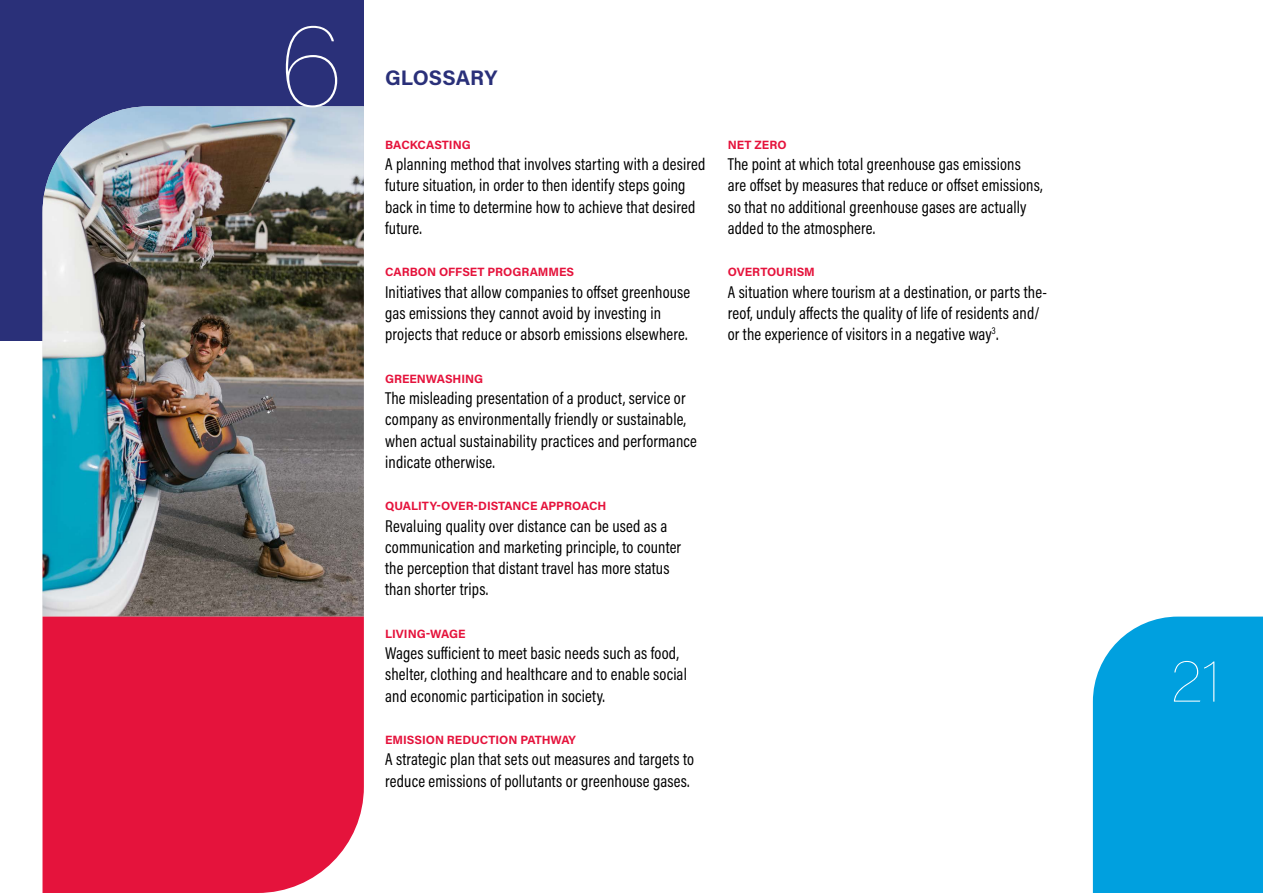
<style>
.page{position:relative;width:1263px;height:893px;background:#fff}
.page>*{position:absolute;margin:0;border:0;box-sizing:border-box;transform-origin:0 0}
.t1{font:100 112.65px "Acumin Pro";color:#fff}
.t2{font:100 57px "Acumin Pro";color:#fff}
.t3{font:700 21px "Acumin Pro";color:#2a3079}
.Plat_opsomming_artikel{font:17.25px/21.3px "Acumin Pro Cond";letter-spacing:.01em;color:#000;scale:.96 1}
.t4{font:700 12px "Acumin Pro";color:#e5133c}
</style>
<div class="page">
<div style="left:0;top:0;width:364px;height:340px;background:#2a3079"></div>
<img style="left:43px;top:106px;width:321px;height:511px">
<div style="left:1093px;top:617px;width:170px;height:276px;background:#00a0df"></div>
<div style="left:43px;top:617px;width:321px;height:276px;background:#e5133c"></div>
<p class="t1" style="left:279px;top:-10px;width:65px">6</p>
<p class="t3" style="left:385px;top:63px;width:114px">GLOSSARY</p>
<p class="t4" style="left:385px;top:136px;width:87px">BACKCASTING</p>
<p class="Plat_opsomming_artikel" style="left:385px;top:153px;width:335px">A planning method that involves starting with a desired future situation, in order to then identify steps going back in time to determine how to achieve that desired future.</p>
<p class="t4" style="left:385px;top:264px;width:191px">CARBON OFFSET PROGRAMMES</p>
<p class="Plat_opsomming_artikel" style="left:385px;top:281px;width:319px">Initiatives that allow companies to offset greenhouse gas emissions they cannot avoid by investing in projects that reduce or absorb emissions elsewhere.</p>
<p class="t4" style="left:385px;top:370px;width:100px">GREENWASHING</p>
<p class="Plat_opsomming_artikel" style="left:385px;top:387px;width:326px">The misleading presentation of a product, service or company as environmentally friendly or sustainable, when actual sustainability practices and performance indicate otherwise.</p>
<p class="t4" style="left:385px;top:498px;width:223px">QUALITY-OVER-DISTANCE APPROACH</p>
<p class="Plat_opsomming_artikel" style="left:385px;top:515px;width:310px">Revaluing quality over distance can be used as a communication and marketing principle, to counter the perception that distant travel has more status than shorter trips.</p>
<p class="t4" style="left:385px;top:625px;width:82px">LIVING-WAGE</p>
<p class="Plat_opsomming_artikel" style="left:385px;top:642px;width:316px">Wages sufficient to meet basic needs such as food, shelter, clothing and healthcare and to enable social and economic participation in society.</p>
<p class="t4" style="left:385px;top:731px;width:192px">EMISSION REDUCTION PATHWAY</p>
<p class="Plat_opsomming_artikel" style="left:385px;top:748px;width:323px">A strategic plan that sets out measures and targets to reduce emissions of pollutants or greenhouse gases.</p>
<p class="t4" style="left:728px;top:136px;width:60px">NET ZERO</p>
<p class="Plat_opsomming_artikel" style="left:728px;top:153px;width:329px">The point at which total greenhouse gas emissions are offset by measures that reduce or offset emissions, so that no additional greenhouse gases are actually added to the atmosphere.</p>
<p class="t4" style="left:728px;top:264px;width:89px">OVERTOURISM</p>
<p class="Plat_opsomming_artikel" style="left:728px;top:281px;width:334px">A situation where tourism at a destination, or parts the&shy;reof, unduly affects the quality of life of residents and/ or the experience of visitors in a negative way<sup>3</sup>.</p>
<p class="t2" style="left:1171px;top:643px;width:51px">21</p>
</div>
